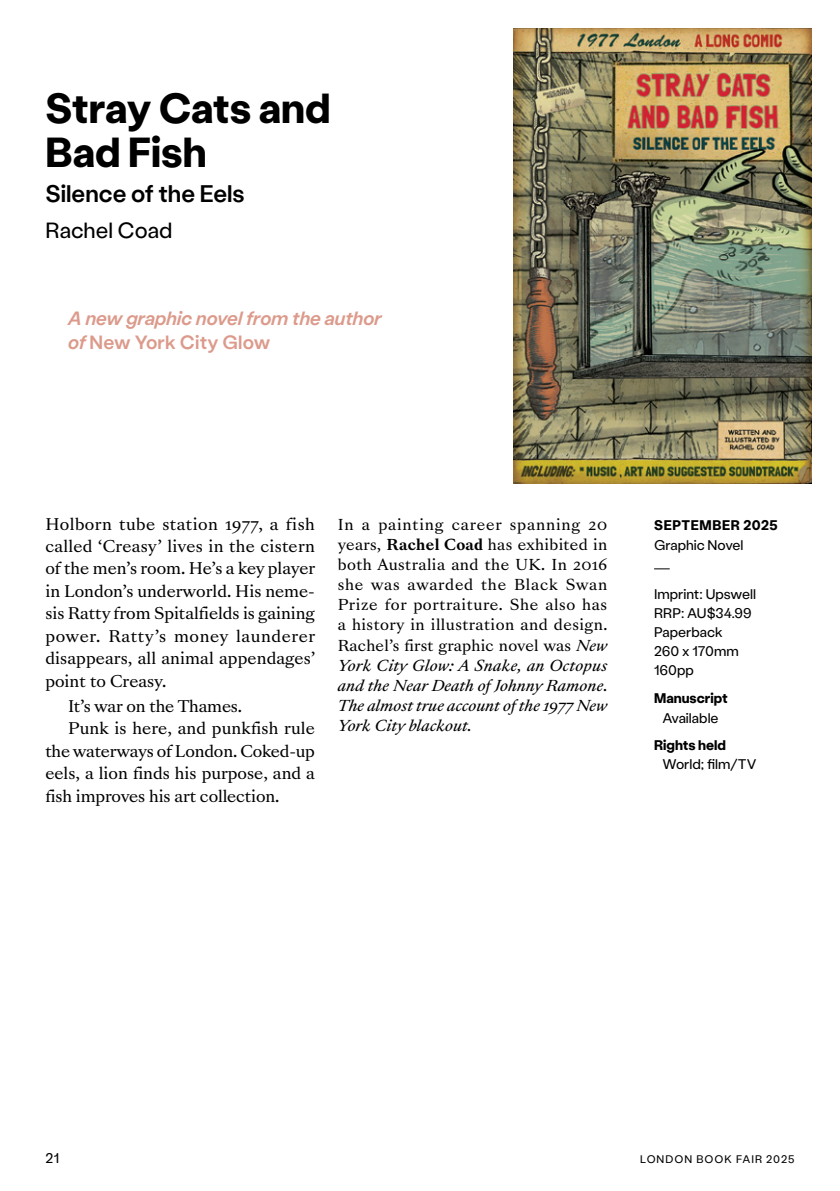
<style>
.page{position:relative;width:840px;height:1191px;background:#fff}
.page>*{position:absolute;margin:0;border:0;box-sizing:border-box;transform-origin:0 0}
.t1{font:700 42px/44px "Black Inc Stabil Grotesk 70";color:#000}
.t2{font:500 24px "Black Inc Stabil Grotesk 60";color:#000}
.t3{font:22px "Black Inc Stabil Grotesk 50";color:#000}
.t4{font:italic 500 19.2px "Black Inc Stabil Grotesk 65";letter-spacing:.005em;color:#dc9a8b}
.t5{font:500 19.2px "Black Inc Stabil Grotesk 60";letter-spacing:.01em;color:#dc9a8b}
.t6{font:15.6px/22.4px "Sang Bleu Versailles";color:#000;text-align:justify}
.t7{font:14.6px/20.2px "Sang Bleu Versailles";letter-spacing:.025em;color:#000;text-align:justify}
.t8{font:14px/19px "Black Inc Stabil Grotesk 50";color:#000}
.t9{font:700 14px "Black Inc Stabil Grotesk 70";color:#000}
.t10{font:700 14px "Black Inc Stabil Grotesk 70";letter-spacing:.04em;color:#000}
.t11{font:11px "Black Inc Stabil Grotesk 50";letter-spacing:.09em;color:#000}
.s1{font-family:"Black Inc Stabil Grotesk 65";font-style:italic}
.s2{font-weight:700}
.s3{font-style:italic}
</style>
<div class="page">
<svg style="left:654px;top:568px;width:15px;height:1px"></svg>
<img style="left:513px;top:28px;width:298px;height:455px">
<h1 class="t1" style="left:45px;top:84px;width:286px">Stray Cats and<br>Bad Fish</h1>
<h2 class="t2" style="left:45px;top:177px;width:201px">Silence of the Eels</h2>
<h3 class="t3" style="left:45px;top:215px;width:128px">Rachel Coad</h3>
<p class="t4" style="left:68px;top:305px;width:315px">A new graphic novel from the author</p>
<p class="t5" style="left:68px;top:329px;width:204px"><span class="s1">of</span> New York City Glow</p>
<p class="t6" style="left:45px;top:513px;width:271px">Holborn tube station 1977, a fish called ‘Creasy’ lives in the cistern of the men’s room. He’s a key player in London’s underworld. His neme&shy;sis Ratty from Spitalfields is gaining power. Ratty’s money launderer disappears, all animal appendages’ point to Creasy.</p>
<p class="t6" style="left:68px;top:695px;width:175px">It’s war on the Thames.</p>
<p class="t6" style="left:68px;top:718px;width:248px">Punk is here, and punkfish rule</p>
<p class="t6" style="left:45px;top:740px;width:271px">the waterways of London. Coked-up</p>
<p class="t6" style="left:45px;top:762px;width:271px">eels, a lion finds his purpose, and a</p>
<p class="t6" style="left:45px;top:785px;width:235px">fish improves his art collection.</p>
<p class="t7" style="left:337px;top:514px;width:271px">In a painting career spanning 20 years, <span class="s2">Rachel Coad</span> has exhibited in both Australia and the UK. In 2016 she was awarded the Black Swan Prize for portraiture. She also has a history in illustration and design.<br>Rachel’s first graphic novel was <span class="s3">New York City Glow: A Snake, an Octopus and the Near Death of Johnny Ramone</span>.<br><span class="s3">The almost true account of the 1977 New York City blackout.</span></p>
<p class="t10" style="left:653px;top:515px;width:125px">SEPTEMBER 2025</p>
<p class="t8" style="left:653px;top:534px;width:91px">Graphic Novel</p>
<p class="t8" style="left:653px;top:584px;width:103px">Imprint: Upswell<br>RRP: AU$34.99<br>Paperback<br>260 x 170mm<br>160pp</p>
<p class="t9" style="left:653px;top:688px;width:75px">Manuscript</p>
<p class="t8" style="left:662px;top:707px;width:57px">Available</p>
<p class="t9" style="left:653px;top:735px;width:73px">Rights held</p>
<p class="t8" style="left:662px;top:754px;width:95px">World; film/TV</p>
<p class="t8" style="left:45px;top:1147px;width:15px">21</p>
<p class="t11" style="left:639px;top:1151px;width:156px">LONDON BOOK FAIR 2025</p>
</div>
